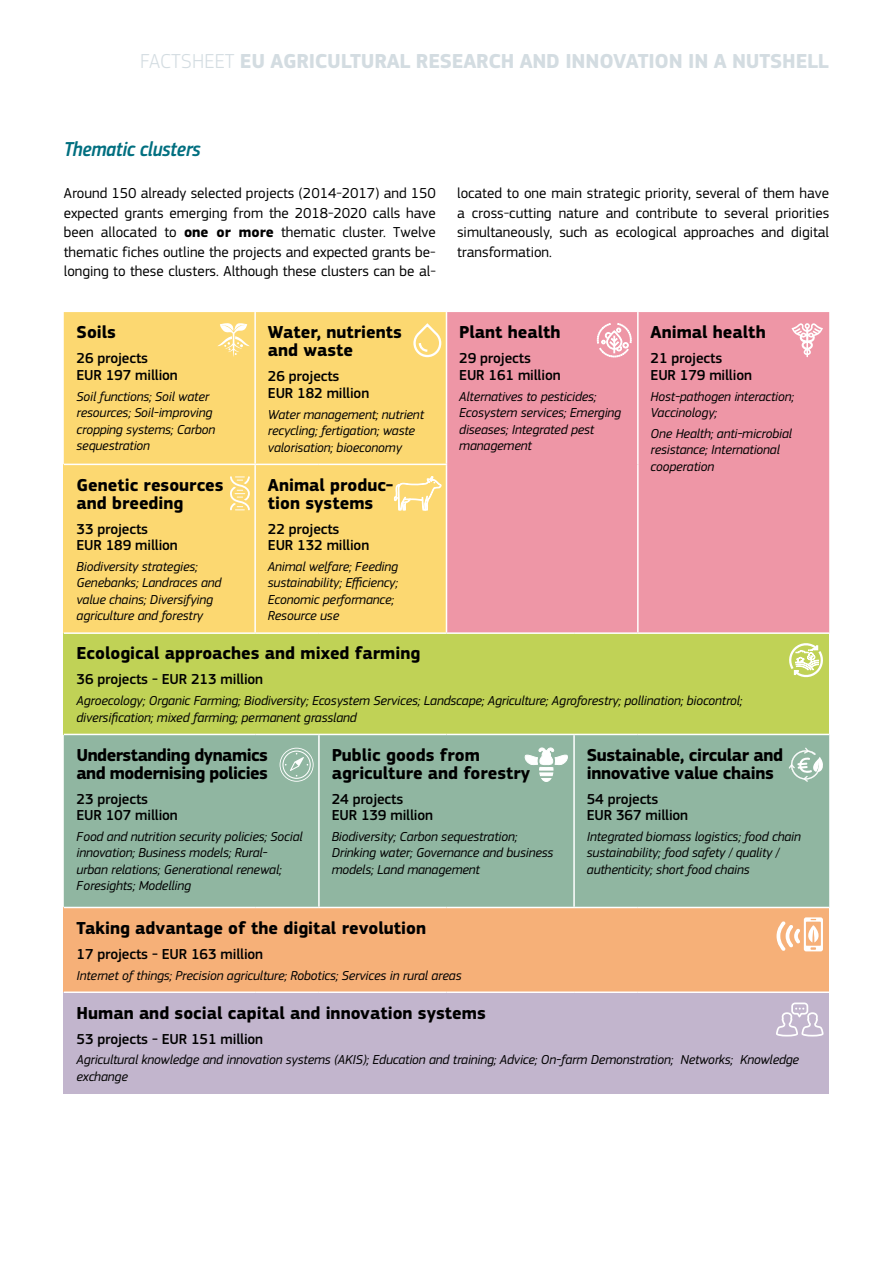
<style>
.page{position:relative;width:893px;height:1263px;background:#fff}
.page>*{position:absolute;margin:0;border:0;box-sizing:border-box;transform-origin:0 0}
.t1{font:700 21px "EC Square Sans Pro";letter-spacing:-.01em;color:#d3dce1}
.t2{font:21px "EC Square Sans Cond Pro Medium Itali";color:#006f80}
.t3{font:700 18px/18px "EC Square Sans Pro";color:#000}
.t4{font:700 18px/18px "EC Square Sans Pro";letter-spacing:-.02em;color:#000}
.t5{font:700 18px/18px "EC Square Sans Pro";letter-spacing:-.03em;color:#000}
.t6{font:15px/19.5px "EC Square Sans Pro";color:#000;text-align:justify}
.t7{font:500 15px/16.5px "EC Square Sans Pro";letter-spacing:-.01em;color:#000}
.t8{font:italic 13.5px/16.5px "EC Square Sans Pro";letter-spacing:-.01em;color:#000}
.s1{font-weight:300}
.s2{font-weight:700}
</style>
<div class="page">
<div style="left:64px;top:312px;width:382px;height:320px;background:#fcd871"></div>
<div style="left:447px;top:312px;width:382px;height:320px;background:#ee96a6"></div>
<div style="left:64px;top:464px;width:191px;height:169px;background:#fcd871"></div>
<div style="left:64px;top:633px;width:765px;height:101px;background:#c0d256"></div>
<div style="left:64px;top:735px;width:765px;height:172px;background:#90b6a1"></div>
<div style="left:64px;top:907px;width:765px;height:85px;background:#f6b078"></div>
<div style="left:64px;top:992px;width:765px;height:101px;background:#c2b5cd"></div>
<hr style="left:254px;top:312px;width:2px;height:152px;background:#fff">
<hr style="left:637px;top:312px;width:2px;height:152px;background:#fff">
<hr style="left:637px;top:464px;width:2px;height:168px;background:#fff">
<hr style="left:64px;top:464px;width:191px;height:1px;background:#fff">
<hr style="left:255px;top:464px;width:64px;height:1px;background:#fff">
<hr style="left:254px;top:465px;width:2px;height:167px;background:#fff">
<hr style="left:319px;top:464px;width:128px;height:1px;background:#fff">
<hr style="left:64px;top:632px;width:191px;height:2px;background:#fff">
<hr style="left:255px;top:632px;width:64px;height:2px;background:#fff">
<hr style="left:319px;top:632px;width:127px;height:2px;background:#fff">
<hr style="left:446px;top:632px;width:128px;height:2px;background:#fff">
<hr style="left:574px;top:632px;width:64px;height:2px;background:#fff">
<hr style="left:638px;top:632px;width:191px;height:2px;background:#fff">
<hr style="left:318px;top:735px;width:2px;height:172px;background:#fff">
<hr style="left:573px;top:735px;width:2px;height:172px;background:#fff">
<hr style="left:64px;top:907px;width:191px;height:1px;background:#fff">
<hr style="left:255px;top:907px;width:64px;height:1px;background:#fff">
<hr style="left:319px;top:907px;width:127px;height:1px;background:#fff">
<hr style="left:446px;top:907px;width:128px;height:1px;background:#fff">
<hr style="left:574px;top:907px;width:64px;height:1px;background:#fff">
<hr style="left:638px;top:907px;width:191px;height:1px;background:#fff">
<hr style="left:64px;top:991px;width:191px;height:2px;background:#fff">
<hr style="left:255px;top:991px;width:64px;height:2px;background:#fff">
<hr style="left:319px;top:991px;width:127px;height:2px;background:#fff">
<hr style="left:446px;top:991px;width:128px;height:2px;background:#fff">
<hr style="left:574px;top:991px;width:64px;height:2px;background:#fff">
<hr style="left:638px;top:991px;width:191px;height:2px;background:#fff">
<svg style="left:217px;top:322px;width:33px;height:35px"></svg>
<svg style="left:412px;top:322px;width:30px;height:36px"></svg>
<svg style="left:230px;top:476px;width:20px;height:34px"></svg>
<svg style="left:394px;top:470px;width:47px;height:88px;background:#fcdb7e"></svg>
<svg style="left:597px;top:323px;width:35px;height:34px"></svg>
<svg style="left:791px;top:323px;width:32px;height:34px"></svg>
<svg style="left:789px;top:643px;width:34px;height:35px"></svg>
<svg style="left:280px;top:748px;width:34px;height:34px"></svg>
<svg style="left:524px;top:747px;width:45px;height:35px"></svg>
<svg style="left:789px;top:748px;width:35px;height:34px"></svg>
<svg style="left:776px;top:917px;width:47px;height:34px"></svg>
<svg style="left:776px;top:1002px;width:47px;height:34px"></svg>
<h1 class="t1" style="left:140px;top:49px;width:690px"><span class="s1">FACTSHEET</span> EU AGRICULTURAL RESEARCH AND INNOVATION IN A NUTSHELL</h1>
<h1 class="t2" style="left:64px;top:136px;width:138px">Thematic clusters</h1>
<p class="t6" style="left:64px;top:184px;width:374px">Around 150 already selected projects (2014-2017) and 150 expected grants emerging from the 2018-2020 calls have been allocated to <span class="s2">one or more</span> thematic cluster. Twelve thematic fiches outline the projects and expected grants be&shy;longing to these clusters. Although these clusters can be al-</p>
<p class="t6" style="left:457px;top:184px;width:374px">located to one main strategic priority, several of them have a cross-cutting nature and contribute to several priorities simultaneously, such as ecological approaches and digital transformation.</p>
<h2 class="t3" style="left:77px;top:324px;width:41px">Soils</h2>
<p class="t7" style="left:77px;top:350px;width:103px">26 projects<br>EUR 197 million</p>
<p class="t8" style="left:77px;top:388px;width:140px">Soil functions; Soil water resources; Soil-improving cropping systems; Carbon sequestration</p>
<h2 class="t3" style="left:268px;top:324px;width:136px">Water, nutrients and waste</h2>
<p class="t7" style="left:268px;top:368px;width:103px">26 projects<br>EUR 182 million</p>
<p class="t8" style="left:268px;top:406px;width:158px">Water management; nutrient recycling; fertigation; waste valorisation; bioeconomy</p>
<h2 class="t3" style="left:459px;top:324px;width:103px">Plant health</h2>
<p class="t7" style="left:459px;top:350px;width:103px">29 projects<br>EUR 161 million</p>
<p class="t8" style="left:459px;top:388px;width:163px">Alternatives to pesticides;<br>Ecosystem services; Emerging diseases; Integrated pest management</p>
<h2 class="t3" style="left:651px;top:324px;width:117px">Animal health</h2>
<p class="t7" style="left:651px;top:350px;width:103px">21 projects<br>EUR 179 million</p>
<p class="t8" style="left:651px;top:388px;width:145px">Host-pathogen interaction;<br>Vaccinology;</p>
<p class="t8" style="left:651px;top:425px;width:143px">One Health; anti-microbial resistance; International cooperation</p>
<h2 class="t3" style="left:268px;top:476px;width:127px">Animal produc&shy;tion systems</h2>
<p class="t7" style="left:268px;top:521px;width:103px">22 projects<br>EUR 132 million</p>
<p class="t8" style="left:268px;top:558px;width:132px">Animal welfare; Feeding sustainability; Efficiency;<br>Economic performance;<br>Resource use</p>
<h2 class="t3" style="left:77px;top:645px;width:345px">Ecological approaches and mixed farming</h2>
<p class="t7" style="left:77px;top:671px;width:188px">36 projects - EUR 213 million</p>
<p class="t8" style="left:77px;top:692px;width:668px">Agroecology; Organic Farming; Biodiversity; Ecosystem Services; Landscape; Agriculture; Agroforestry; pollination; biocontrol; diversification; mixed farming; permanent grassland</p>
<h2 class="t5" style="left:77px;top:746px;width:193px">Understanding dynamics and modernising policies</h2>
<p class="t7" style="left:77px;top:791px;width:103px">23 projects<br>EUR 107 million</p>
<p class="t8" style="left:77px;top:828px;width:228px">Food and nutrition security policies; Social innovation; Business models; Rural-<br>urban relations; Generational renewal; Foresights; Modelling</p>
<h2 class="t3" style="left:77px;top:476px;width:149px">Genetic resources and breeding</h2>
<p class="t7" style="left:77px;top:521px;width:103px">33 projects<br>EUR 189 million</p>
<p class="t8" style="left:77px;top:558px;width:146px">Biodiversity strategies;<br>Genebanks; Landraces and value chains; Diversifying agriculture and forestry</p>
<h2 class="t3" style="left:332px;top:746px;width:200px">Public goods from agriculture and forestry</h2>
<p class="t7" style="left:332px;top:791px;width:103px">24 projects<br>EUR 139 million</p>
<p class="t8" style="left:332px;top:828px;width:223px">Biodiversity; Carbon sequestration;<br>Drinking water; Governance and business models; Land management</p>
<h2 class="t4" style="left:587px;top:746px;width:198px">Sustainable, circular and innovative value chains</h2>
<p class="t7" style="left:587px;top:791px;width:103px">54 projects<br>EUR 367 million</p>
<p class="t8" style="left:587px;top:828px;width:216px">Integrated biomass logistics; food chain sustainability; food safety / quality / authenticity; short food chains</p>
<h2 class="t3" style="left:77px;top:919px;width:351px">Taking advantage of the digital revolution</h2>
<p class="t7" style="left:77px;top:946px;width:188px">17 projects - EUR 163 million</p>
<p class="t8" style="left:77px;top:967px;width:387px">Internet of things; Precision agriculture; Robotics; Services in rural areas</p>
<h2 class="t3" style="left:77px;top:1004px;width:411px">Human and social capital and innovation systems</h2>
<p class="t7" style="left:77px;top:1031px;width:188px">53 projects - EUR 151 million</p>
<p class="t8" style="left:77px;top:1052px;width:724px">Agricultural knowledge and innovation systems (AKIS); Education and training; Advice; On-farm Demonstration; Networks; Knowledge exchange</p>
</div>
